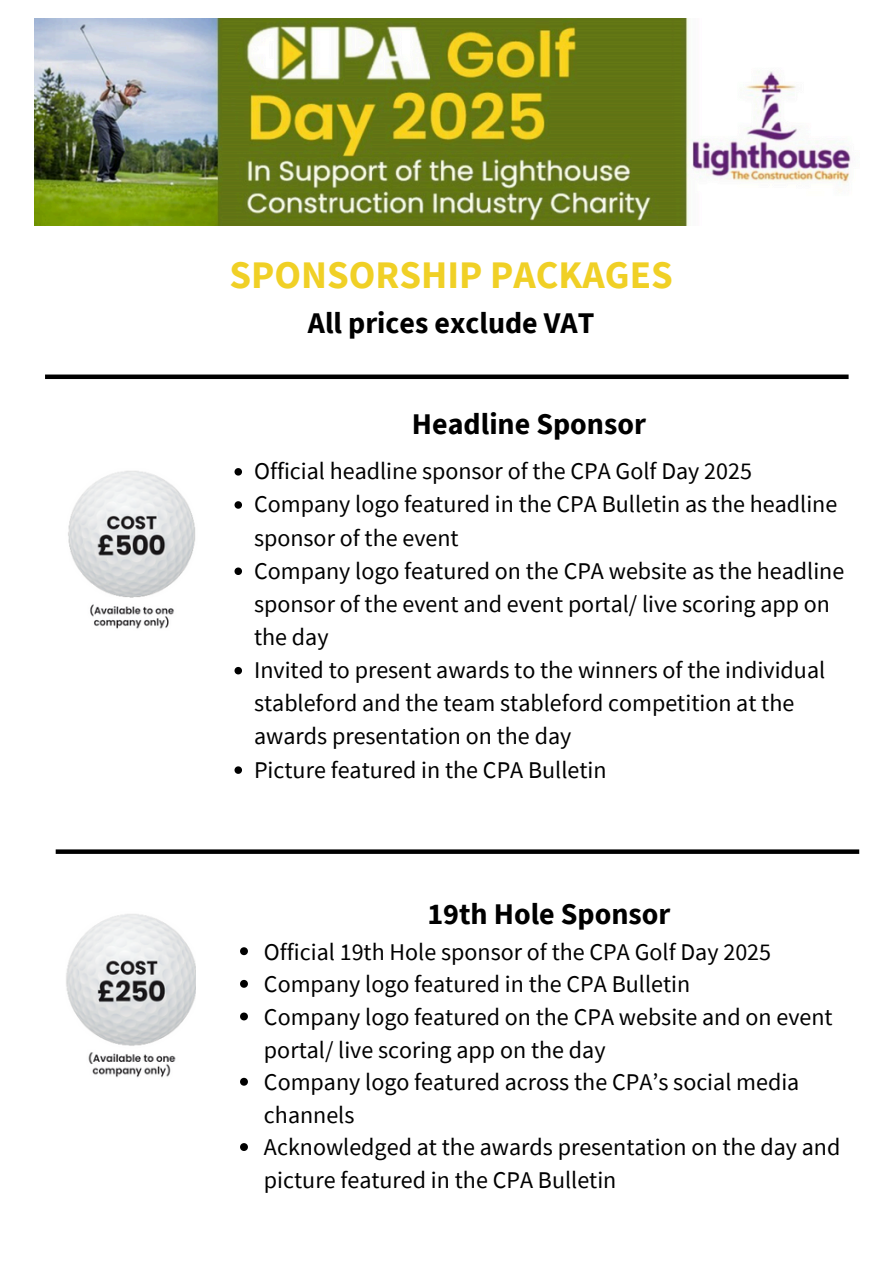
<style>
.page{position:relative;width:894px;height:1264px;background:#fff}
.page>*{position:absolute;margin:0;border:0;box-sizing:border-box;transform-origin:0 0}
.t1{font:700 39px "Source Sans Pro";color:#f0d026}
.t2{font:700 30px "Source Sans Pro";color:#000}
.t3{font:24px/33.2px "Source Sans Pro";color:#000}
</style>
<div class="page">
<img style="left:34px;top:19px;width:817px;height:207px">
<img style="left:66px;top:914px;width:130px;height:164px">
<svg style="left:234px;top:468px;width:8px;height:7px"></svg>
<svg style="left:234px;top:501px;width:8px;height:7px"></svg>
<svg style="left:234px;top:567px;width:8px;height:8px"></svg>
<svg style="left:234px;top:667px;width:8px;height:7px"></svg>
<svg style="left:234px;top:766px;width:8px;height:7px"></svg>
<img style="left:68px;top:471px;width:127px;height:158px">
<svg style="left:240px;top:947px;width:8px;height:8px"></svg>
<svg style="left:240px;top:979px;width:8px;height:8px"></svg>
<svg style="left:240px;top:1012px;width:8px;height:8px"></svg>
<svg style="left:240px;top:1077px;width:8px;height:8px"></svg>
<svg style="left:240px;top:1143px;width:8px;height:7px"></svg>
<div style="left:45px;top:374px;width:803px;height:5px;background:#000"></div>
<svg style="left:56px;top:849px;width:803px;height:4px;background:#1a1a1a"></svg>
<h2 class="t1" style="left:229px;top:250px;width:444px">SPONSORSHIP PACKAGES</h2>
<h2 class="t2" style="left:308px;top:304px;width:288px">All prices exclude VAT</h2>
<p class="t2" style="left:412px;top:404px;width:235px">Headline Sponsor</p>
<h1 class="t3" style="left:254px;top:454px;width:499px">Official headline sponsor of the CPA Golf Day 2025</h1>
<p class="t3" style="left:254px;top:487px;width:584px">Company logo featured in the CPA Bulletin as the headline sponsor of the event</p>
<h2 class="t3" style="left:254px;top:553px;width:591px">Company logo featured on the CPA website as the headline sponsor of the event and event portal/ live scoring app on the day</h2>
<p class="t3" style="left:254px;top:653px;width:572px">Invited to present awards to the winners of the individual stableford and the team stableford competition at the awards presentation on the day</p>
<p class="t3" style="left:254px;top:752px;width:354px">Picture featured in the CPA Bulletin</p>
<p class="t2" style="left:427px;top:894px;width:244px">19th Hole Sponsor</p>
<p class="t3" style="left:264px;top:934px;width:508px">Official 19th Hole sponsor of the CPA Golf Day 2025</p>
<p class="t3" style="left:264px;top:967px;width:427px">Company logo featured in the CPA Bulletin</p>
<p class="t3" style="left:264px;top:1000px;width:570px;line-height:32.7px">Company logo featured on the CPA website and on event portal/ live scoring app on the day</p>
<p class="t3" style="left:264px;top:1065px;width:536px;line-height:32.7px">Company logo featured across the CPA’s social media channels</p>
<p class="t3" style="left:264px;top:1130px;width:577px;line-height:32.7px">Acknowledged at the awards presentation on the day and picture featured in the CPA Bulletin</p>
</div>
